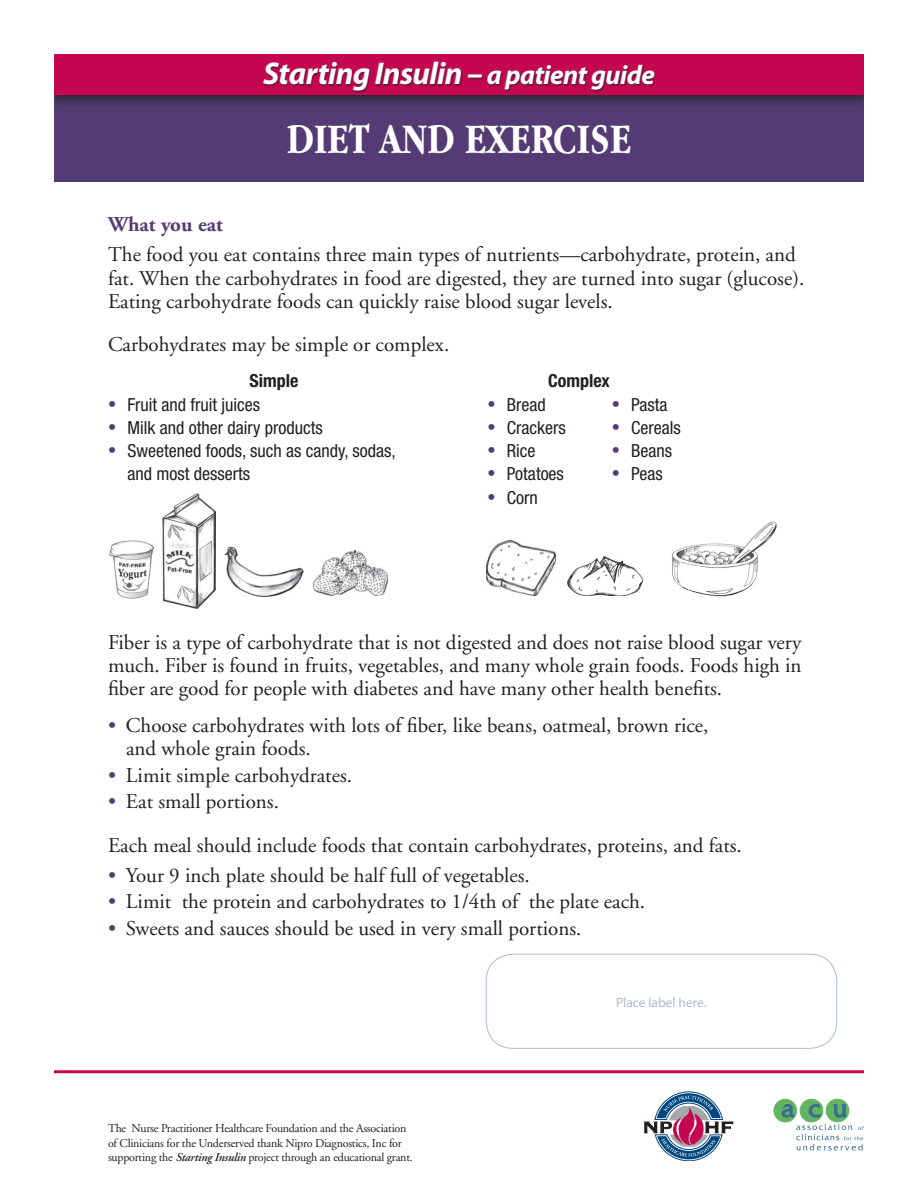
<style>
.page{position:relative;width:918px;height:1188px;background:#fff}
.page>*{position:absolute;margin:0;border:0;box-sizing:border-box;transform-origin:0 0}
.t1{font:700 43.5px "Apple Garamond";color:#fff}
.t2{font:italic 700 31.5px "Myriad Pro";letter-spacing:-.02em;color:#fff}
.t3{font:21px/23.2px "Adobe Garamond";color:#231f20}
.t4{font:700 21px "Adobe Garamond";color:#553b73}
.List_Paragraph{font:condensed 18px/23.2px "Helvetica Neue";color:#231f20}
.t5{font:700 condensed 18px "Helvetica Neue";color:#231f20}
.t6{font:13.5px "Myriad Pro";color:#aabad5}
.t7{font:12px/14.4px "Adobe Garamond";letter-spacing:-.02em;color:#231f20}
.s1{font-size:27px}
.s2{font-family:"Adobe Garamond";font-stretch:normal;font-size:21px;color:#553b73}
.s3{color:#553b73}
.s4{font-weight:600;font-style:italic}
</style>
<div class="page">
<svg style="left:796px;top:1124px;width:68px;height:26px"></svg>
<div style="left:774px;top:1099px;width:23px;height:23px;background:#63b461;border-radius:50%"></div>
<div style="left:774px;top:1099px;width:23px;height:23px;border:1px solid #63b461;border-radius:50%"></div>
<div style="left:800px;top:1099px;width:23px;height:23px;background:#63b461;border-radius:50%"></div>
<div style="left:800px;top:1099px;width:23px;height:23px;border:1px solid #63b461;border-radius:50%"></div>
<div style="left:826px;top:1099px;width:23px;height:23px;background:#63b461;border-radius:50%"></div>
<div style="left:826px;top:1099px;width:23px;height:23px;border:1px solid #63b461;border-radius:50%"></div>
<svg style="left:782px;top:1104px;width:13px;height:13px"></svg>
<svg style="left:809px;top:1104px;width:12px;height:13px"></svg>
<svg style="left:834px;top:1104px;width:12px;height:13px"></svg>
<svg style="left:644px;top:1092px;width:89px;height:69px"></svg>
<div style="left:54px;top:68px;width:810px;height:114px;background:#553b73"></div>
<div style="left:46px;top:53px;width:826px;height:56px;background:#231f20;opacity:.65"></div>
<div style="left:54px;top:54px;width:810px;height:40px;background:#c50750"></div>
<div style="left:263px;top:61px;width:394px;height:33px;background:#231f20;opacity:.6"></div>
<hr style="left:54px;top:1070px;width:810px;height:3px;background:#c50750">
<div style="left:0;top:0;width:54px;height:256px;background:#fff"></div>
<div style="left:864px;top:0;width:54px;height:256px;background:#fff"></div>
<img style="left:108px;top:540px;width:46px;height:59px">
<img style="left:163px;top:494px;width:52px;height:115px">
<img style="left:225px;top:547px;width:78px;height:49px">
<img style="left:313px;top:551px;width:74px;height:45px">
<img style="left:486px;top:541px;width:70px;height:54px">
<img style="left:568px;top:557px;width:75px;height:38px">
<img style="left:672px;top:521px;width:105px;height:76px">
<div style="left:486px;top:954px;width:351px;height:94px;border:1px solid #aabad5;border-radius:27px"></div>
<p class="t2" style="left:263px;top:56px;width:393px">Starting Insulin – <span class="s1">a patient guide</span></p>
<p class="t1" style="left:287px;top:114px;width:346px">DIET AND EXERCISE</p>
<p class="t4" style="left:108px;top:213px;width:116px">What you eat</p>
<p class="t3" style="left:108px;top:244px;width:698px">The food you eat contains three main types of nutrients—carbohydrate, protein, and fat. When the carbohydrates in food are digested, they are turned into sugar (glucose).<br>Eating carbohydrate foods can quickly raise blood sugar levels.</p>
<p class="t3" style="left:108px;top:334px;width:343px">Carbohydrates may be simple or complex.</p>
<p class="t5" style="left:250px;top:369px;width:50px">Simple</p>
<p class="t5" style="left:548px;top:369px;width:63px">Complex</p>
<p class="List_Paragraph" style="left:108px;top:392px;width:154px"><span class="s2">•</span> Fruit and fruit juices</p>
<p class="List_Paragraph" style="left:108px;top:416px;width:216px"><span class="s2">•</span> Milk and other dairy products</p>
<p class="List_Paragraph" style="left:128px;top:439px;width:270px;text-indent:-20px"><span class="s2">•</span> Sweetened foods, such as candy, sodas, and most desserts</p>
<p class="List_Paragraph" style="left:487px;top:392px;width:60px"><span class="s2">•</span> Bread</p>
<p class="List_Paragraph" style="left:487px;top:416px;width:80px"><span class="s2">•</span> Crackers</p>
<p class="List_Paragraph" style="left:487px;top:439px;width:50px"><span class="s2">•</span> Rice</p>
<p class="List_Paragraph" style="left:487px;top:462px;width:78px"><span class="s2">•</span> Potatoes</p>
<p class="List_Paragraph" style="left:487px;top:485px;width:52px"><span class="s2">•</span> Corn</p>
<p class="List_Paragraph" style="left:612px;top:392px;width:57px"><span class="s2">•</span> Pasta</p>
<p class="List_Paragraph" style="left:612px;top:416px;width:71px"><span class="s2">•</span> Cereals</p>
<p class="List_Paragraph" style="left:612px;top:439px;width:62px"><span class="s2">•</span> Beans</p>
<p class="List_Paragraph" style="left:612px;top:462px;width:53px"><span class="s2">•</span> Peas</p>
<p class="t3" style="left:108px;top:631px;width:695px;text-align:justify">Fiber is a type of carbohydrate that is not digested and does not raise blood sugar very much. Fiber is found in fruits, vegetables, and many whole grain foods. Foods high in fiber are good for people with diabetes and have many other health benefits.</p>
<p class="t3" style="left:126px;top:714px;width:584px;text-indent:-18px"><span class="s3">•</span> Choose carbohydrates with lots of fiber, like beans, oatmeal, brown rice, and whole grain foods.</p>
<p class="t3" style="left:108px;top:764px;width:246px"><span class="s3">•</span> Limit simple carbohydrates.</p>
<p class="t3" style="left:108px;top:791px;width:172px"><span class="s3">•</span> Eat small portions.</p>
<p class="t3" style="left:108px;top:834px;width:635px">Each meal should include foods that contain carbohydrates, proteins, and fats.</p>
<p class="t3" style="left:108px;top:864px;width:423px"><span class="s3">•</span> Your 9 inch plate should be half full of vegetables.</p>
<p class="t3" style="left:108px;top:891px;width:539px"><span class="s3">•</span> Limit the protein and carbohydrates to 1/4th of the plate each.</p>
<p class="t3" style="left:108px;top:917px;width:475px"><span class="s3">•</span> Sweets and sauces should be used in very small portions.</p>
<p class="t7" style="left:108px;top:1122px;width:306px">The Nurse Practitioner Healthcare Foundation and the Association of Clinicians for the Underserved thank Nipro Diagnostics, Inc for supporting the <span class="s4">Starting Insulin</span> project through an educational grant.</p>
<p class="t6" style="left:616px;top:995px;width:92px">Place label here.</p>
</div>
